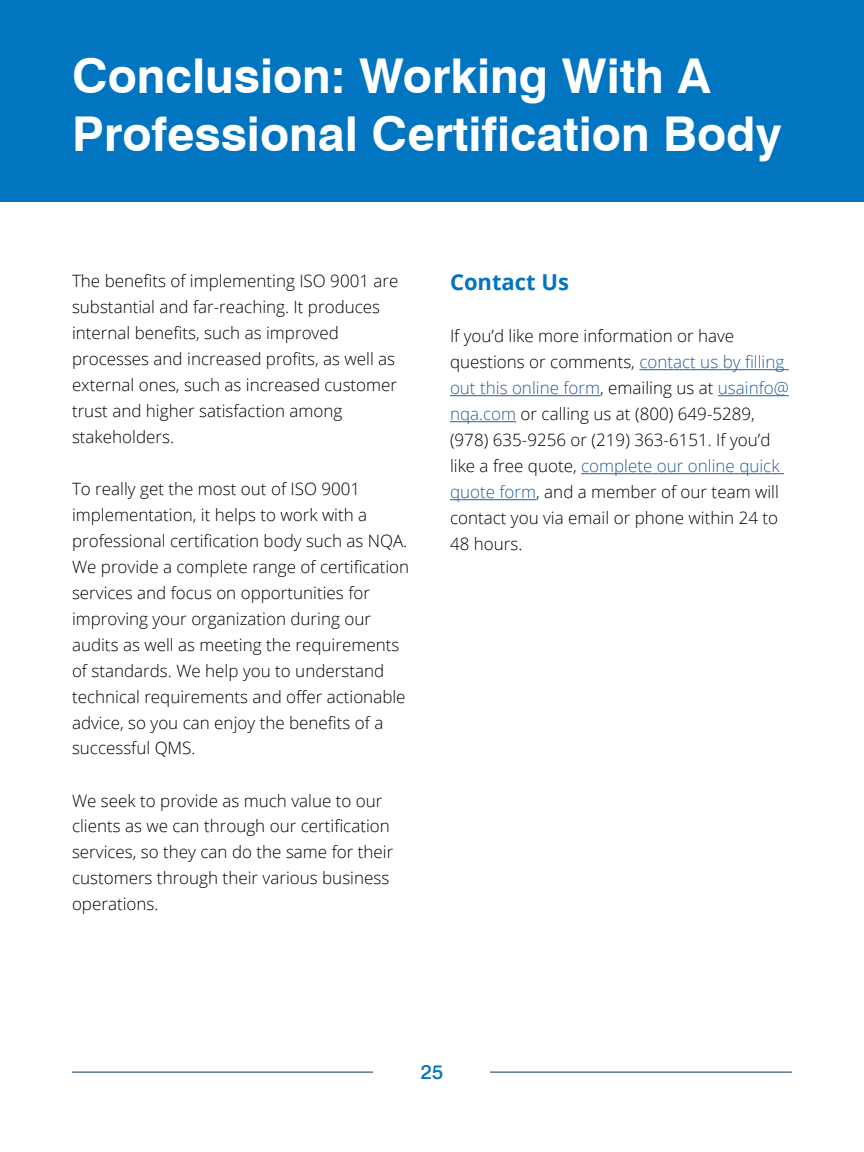
<style>
.page{position:relative;width:864px;height:1152px;background:#fff}
.page>*{position:absolute;margin:0;border:0;box-sizing:border-box;transform-origin:0 0}
.t1{font:700 48px/57.6px "Swiss 721 BT";color:#fff}
.t2{font:700 22px "Open Sans";color:#0175c0}
.t3{font:500 20px "Swiss 721 BT";color:#0175c0}
.t4{font:300 17px/26px "Open Sans";color:#000}
.s1{color:#215e9e}
</style>
<div class="page">
<hr style="left:72px;top:1072px;width:720px;height:1px;background:#063a5e">
<div style="left:374px;top:1064px;width:116px;height:16px;background:#fff"></div>
<div style="left:0;top:0;width:864px;height:201px;background:#0175c0"></div>
<hr style="left:639px;top:369px;width:150px;height:1px;background:#215e9e">
<hr style="left:450px;top:395px;width:150px;height:1px;background:#215e9e">
<hr style="left:718px;top:395px;width:71px;height:1px;background:#215e9e">
<hr style="left:450px;top:421px;width:66px;height:1px;background:#215e9e">
<hr style="left:581px;top:473px;width:203px;height:1px;background:#215e9e">
<hr style="left:450px;top:499px;width:86px;height:1px;background:#215e9e">
<h1 class="t1" style="left:72px;top:47px;width:711px">Conclusion: Working With A<br>Professional Certification Body</h1>
<p class="t4" style="left:72px;top:267px;width:328px">The benefits of implementing ISO 9001 are substantial and far-reaching. It produces internal benefits, such as improved processes and increased profits, as well as external ones, such as increased customer trust and higher satisfaction among stakeholders.</p>
<p class="t4" style="left:72px;top:475px;width:339px">To really get the most out of ISO 9001 implementation, it helps to work with a professional certification body such as NQA.<br>We provide a complete range of certification services and focus on opportunities for improving your organization during our audits as well as meeting the requirements of standards. We help you to understand technical requirements and offer actionable advice, so you can enjoy the benefits of a successful QMS.</p>
<p class="t4" style="left:72px;top:787px;width:323px">We seek to provide as much value to our clients as we can through our certification services, so they can do the same for their customers through their various business operations.</p>
<p class="t2" style="left:450px;top:267px;width:121px">Contact Us</p>
<p class="t4" style="left:450px;top:323px;width:340px">If you’d like more information or have questions or comments, <span class="s1">contact us by filling out this online form</span>, emailing us at <span class="s1">usainfo@ nqa.com</span> or calling us at (800) 649-5289, (978) 635-9256 or (219) 363-6151. If you’d like a free quote, <span class="s1">complete our online quick quote form</span>, and a member of our team will contact you via email or phone within 24 to 48 hours.</p>
<p class="t3" style="left:421px;top:1059px;width:24px">25</p>
</div>
